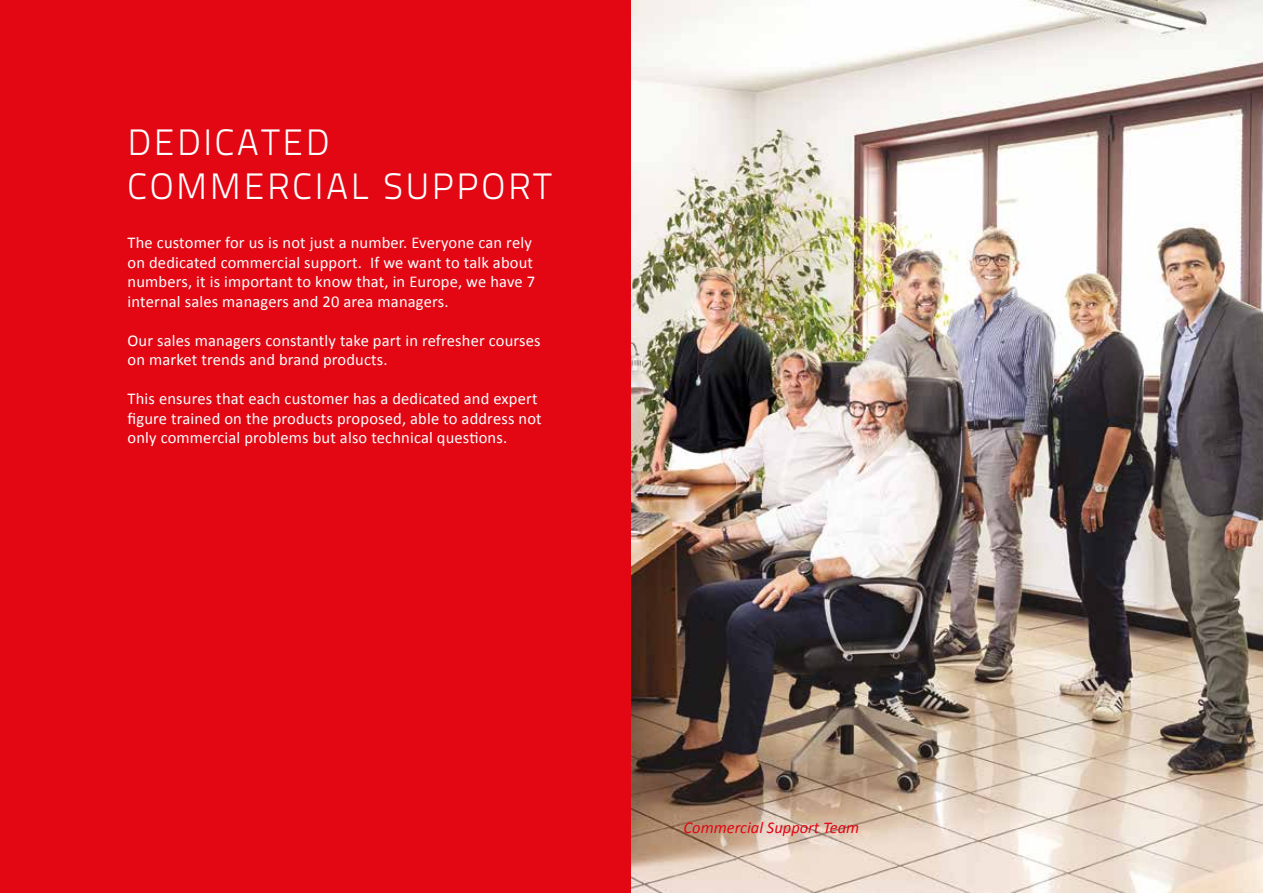
<style>
.page{position:relative;width:1263px;height:893px;background:#e30613}
.page>*{position:absolute;margin:0;border:0;box-sizing:border-box;transform-origin:0 0}
.t1{font:300 36.6px/44px "Titillium Text 22 L";letter-spacing:.07em;color:#fff}
.t2{font:16.5px/19.5px "Calibri";letter-spacing:.01em;color:#fff}
.t3{font:italic 16.5px "Calibri";color:#e30613}
</style>
<div class="page">
<img style="left:631px;top:0;width:632px;height:893px">
<h1 class="t1" style="left:128px;top:118px;width:426px">DEDICATED<br>COMMERCIAL SUPPORT</h1>
<p class="t2" style="left:128px;top:232px;width:409px">The customer for us is not just a number. Everyone can rely on dedicated commercial support. If we want to talk about numbers, it is important to know that, in Europe, we have 7 internal sales managers and 20 area managers.</p>
<p class="t2" style="left:128px;top:330px;width:415px">Our sales managers constantly take part in refresher courses on market trends and brand products.</p>
<p class="t2" style="left:128px;top:388px;width:416px">This ensures that each customer has a dedicated and expert figure trained on the products proposed, able to address not only commercial problems but also technical questions.</p>
<p class="t3" style="left:684px;top:816px;width:177px">Commercial Support Team</p>
</div>
